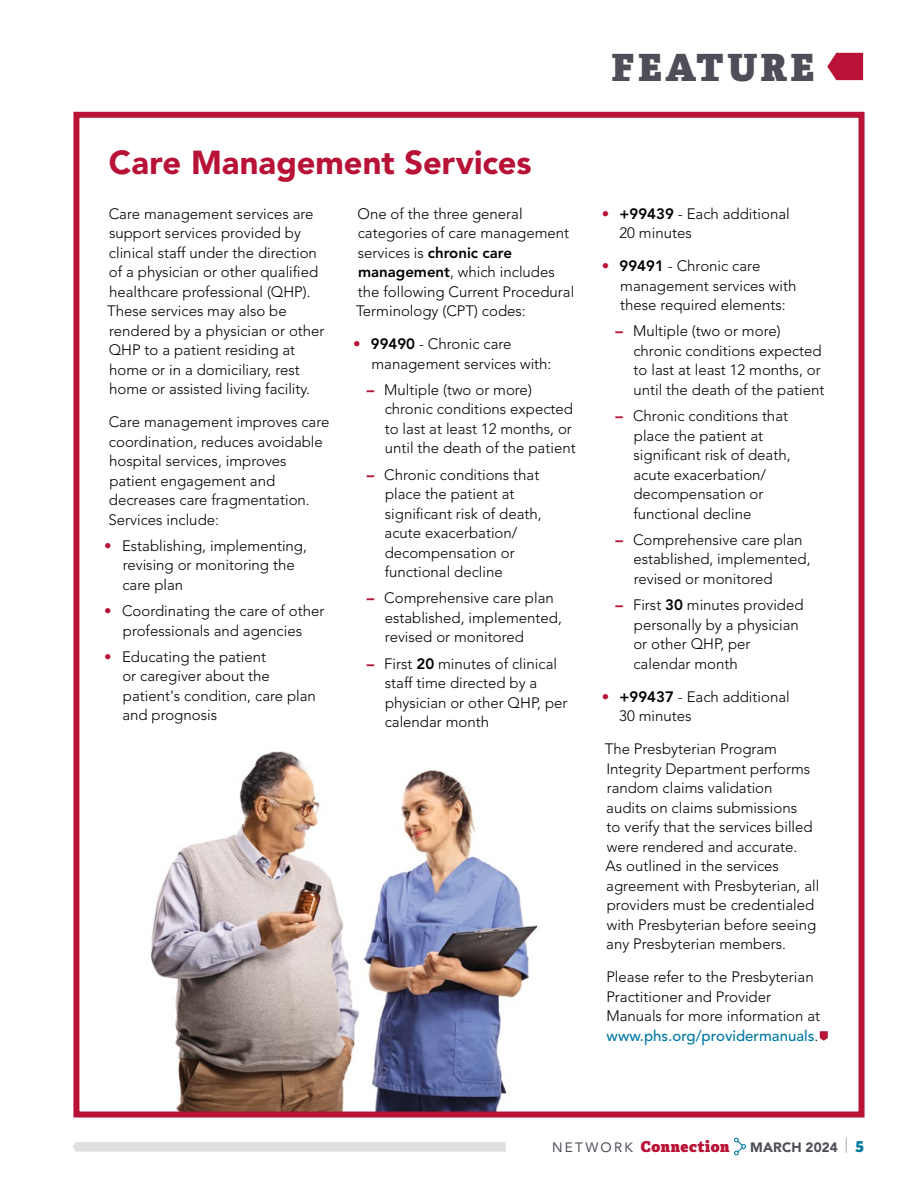
<style>
.page{position:relative;width:918px;height:1188px;background:#fff}
.page>*{position:absolute;margin:0;border:0;box-sizing:border-box;transform-origin:0 0}
.t1{font:800 37.5px "Adelle";letter-spacing:.1em;color:#4d4e57}
.t2{font:900 33px "Avenir LT Std";color:#b81237}
.t3{font:300 15px/19.5px "Avenir LT Std";color:#000}
.t4{font:800 15px "Adelle";letter-spacing:.035em;color:#b81237}
.t5{font:900 13.5px "Avenir LT Std";letter-spacing:.01em;color:#4d4e57}
.s1{color:#b81237}
.s2{font-weight:800}
.s3{font-weight:900;color:#b81237}
.s4{font-weight:500;color:#0079a3}
.s5{font-family:"Avenir LT Std";font-weight:400;font-size:13.5px;color:#4d4e57}
.s6{font-family:"Adelle";font-weight:800;font-size:15px;color:#0079a3}
</style>
<div class="page">
<svg style="left:734px;top:1138px;width:12px;height:17px"></svg>
<svg style="left:73px;top:1142px;width:433px;height:10px"></svg>
<img style="left:151px;top:751px;width:387px;height:360px">
<div style="left:73px;top:112px;width:792px;height:1006px;border:6px solid #b81237"></div>
<svg style="left:820px;top:1031px;width:8px;height:10px"></svg>
<svg style="left:827px;top:53px;width:36px;height:27px"></svg>
<h2 class="t2" style="left:109px;top:142px;width:424px">Care Management Services</h2>
<p class="t3" style="left:107px;top:204px;width:219px">Care management services are support services provided by clinical staff under the direction of a physician or other qualified healthcare professional (QHP).<br>These services may also be rendered by a physician or other<br>QHP to a patient residing at home or in a domiciliary, rest home or assisted living facility.</p>
<p class="t3" style="left:109px;top:412px;width:222px">Care management improves care coordination, reduces avoidable hospital services, improves patient engagement and decreases care fragmentation.<br>Services include:</p>
<p class="t3" style="left:122px;top:536px;width:186px;text-indent:-18px"><span class="s1">•</span> Establishing, implementing, revising or monitoring the care plan</p>
<p class="t3" style="left:104px;top:601px;width:222px;text-align:center"><span class="s1">•</span> Coordinating the care of other professionals and agencies</p>
<p class="t3" style="left:122px;top:647px;width:195px;text-indent:-18px"><span class="s1">•</span> Educating the patient<br>or caregiver about the patient's condition, care plan and prognosis</p>
<p class="t3" style="left:356px;top:204px;width:220px">One of the three general categories of care management services is <span class="s2">chronic care management</span>, which includes the following Current Procedural<br>Terminology (CPT) codes:</p>
<p class="t3" style="left:371px;top:334px;width:182px;text-indent:-18px"><span class="s1">•</span> <span class="s2">99490</span> - Chronic care management services with:</p>
<p class="t3" style="left:385px;top:380px;width:193px;text-indent:-18px"><span class="s3">–</span> Multiple (two or more) chronic conditions expected to last at least 12 months, or until the death of the patient</p>
<p class="t3" style="left:385px;top:465px;width:159px;text-indent:-18px"><span class="s3">–</span> Chronic conditions that place the patient at significant risk of death, acute exacerbation/ decompensation or functional decline</p>
<p class="t3" style="left:385px;top:589px;width:179px;text-indent:-18px"><span class="s3">–</span> Comprehensive care plan established, implemented, revised or monitored</p>
<p class="t3" style="left:385px;top:654px;width:184px;text-indent:-18px"><span class="s3">–</span> First <span class="s2">20</span> minutes of clinical staff time directed by a physician or other QHP, per calendar month</p>
<h1 class="t1" style="left:612px;top:43px;width:204px">FEATURE</h1>
<p class="t3" style="left:619px;top:204px;width:172px;text-indent:-18px"><span class="s1">•</span> <span class="s2">+99439</span> - Each additional<br>20 minutes</p>
<p class="t3" style="left:620px;top:256px;width:178px;text-indent:-18px"><span class="s1">•</span> <span class="s2">99491</span> - Chronic care management services with these required elements:</p>
<p class="t3" style="left:633px;top:322px;width:193px;text-indent:-18px"><span class="s3">–</span> Multiple (two or more) chronic conditions expected to last at least 12 months, or until the death of the patient</p>
<p class="t3" style="left:633px;top:406px;width:159px;text-indent:-18px"><span class="s3">–</span> Chronic conditions that place the patient at significant risk of death, acute exacerbation/ decompensation or functional decline</p>
<p class="t3" style="left:633px;top:530px;width:179px;text-indent:-18px"><span class="s3">–</span> Comprehensive care plan established, implemented, revised or monitored</p>
<p class="t3" style="left:633px;top:595px;width:172px;text-indent:-18px"><span class="s3">–</span> First <span class="s2">30</span> minutes provided personally by a physician or other QHP, per calendar month</p>
<p class="t3" style="left:619px;top:687px;width:172px;text-indent:-17px"><span class="s1">•</span> <span class="s2">+99437</span> - Each additional<br>30 minutes</p>
<p class="t3" style="left:605px;top:739px;width:216px">The Presbyterian Program<br>Integrity Department performs random claims validation<br>audits on claims submissions<br>to verify that the services billed were rendered and accurate.<br>As outlined in the services agreement with Presbyterian, all providers must be credentialed with Presbyterian before seeing any Presbyterian members.</p>
<p class="t3" style="left:606px;top:967px;width:215px">Please refer to the Presbyterian<br>Practitioner and Provider<br>Manuals for more information at <span class="s4">www.phs.org/providermanuals</span>.</p>
<p class="t4" style="left:552px;top:1136px;width:179px"><span class="s5">NET WORK</span> Connection</p>
<p class="t5" style="left:750px;top:1139px;width:116px">MARCH 2024 <sup>|</sup> <span class="s6">5</span></p>
</div>
